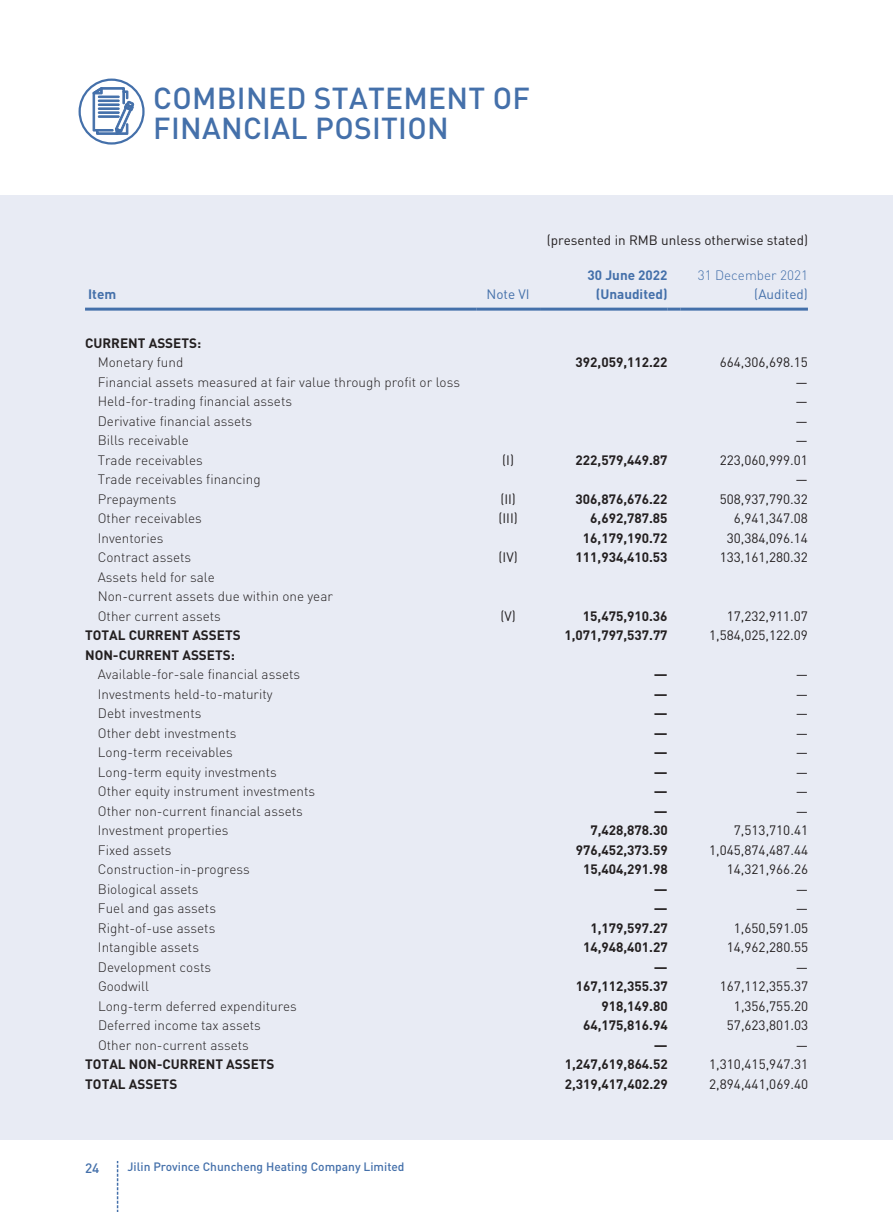
<style>
.page{position:relative;width:893px;height:1212px;background:#fff}
.page>*{position:absolute;margin:0;border:0;box-sizing:border-box;transform-origin:0 0}
.t1{font:500 30px/30px "DIN Pro";letter-spacing:.01em;color:#4470aa}
.t2{font:300 13.5px/19.5px "DIN Pro";color:#231f20}
.t3{font:700 13.5px "DIN Pro";color:#231f20}
.t4{font:13.5px "DIN Pro";color:#231f20}
.t5{font:700 13.5px "DIN Pro";color:#4470aa}
.t6{font:13.5px "DIN Pro";color:#4470aa}
.t7{font:300 13.5px "DIN Pro";color:#4470aa}
.t8{font:500 13.5px "DIN Pro";color:#4470aa}
.t9{font:500 12px "DIN Pro";color:#4470aa}
</style>
<div class="page">
<div style="left:0;top:196px;width:892px;height:944px;background:#e8ebf4"></div>
<svg style="left:117px;top:1161px;width:1px;height:51px"></svg>
<svg style="left:93px;top:87px;width:41px;height:52px"></svg>
<div style="left:79px;top:79px;width:66px;height:66px;border:2px solid #4470aa;border-radius:50%"></div>
<hr style="left:85px;top:308px;width:391px;height:3px;background:#4470aa">
<hr style="left:476px;top:308px;width:64px;height:3px;background:#4470aa">
<hr style="left:540px;top:308px;width:128px;height:3px;background:#4470aa">
<svg style="left:668px;top:308px;width:12px;height:3px"></svg>
<hr style="left:680px;top:308px;width:128px;height:3px;background:#4470aa">
<h1 class="t1" style="left:153px;top:82px;width:378px">COMBINED STATEMENT OF<br>FINANCIAL POSITION</h1>
<p class="t4" style="left:547px;top:231px;width:263px">(presented in RMB unless otherwise stated)</p>
<p class="t5" style="left:588px;top:266px;width:82px">30 June 2022</p>
<p class="t7" style="left:698px;top:266px;width:112px">31 December 2021</p>
<p class="t5" style="left:88px;top:285px;width:30px">Item</p>
<p class="t6" style="left:487px;top:285px;width:45px">Note VI</p>
<p class="t5" style="left:596px;top:285px;width:73px">(Unaudited)</p>
<p class="t6" style="left:754px;top:285px;width:55px">(Audited)</p>
<p class="t3" style="left:85px;top:334px;width:118px">CURRENT ASSETS:</p>
<p class="t2" style="left:98px;top:352px;width:87px">Monetary fund</p>
<p class="t3" style="left:576px;top:353px;width:94px">392,059,112.22</p>
<p class="t4" style="left:720px;top:353px;width:90px">664,306,698.15</p>
<p class="t2" style="left:98px;top:371px;width:364px">Financial assets measured at fair value through profit or loss</p>
<p class="t4" style="left:796px;top:373px;width:14px">—</p>
<p class="t2" style="left:98px;top:391px;width:196px">Held-for-trading financial assets</p>
<p class="t4" style="left:796px;top:392px;width:14px">—</p>
<p class="t2" style="left:98px;top:410px;width:156px">Derivative financial assets</p>
<p class="t4" style="left:796px;top:412px;width:14px">—</p>
<p class="t2" style="left:98px;top:430px;width:92px">Bills receivable</p>
<p class="t4" style="left:796px;top:431px;width:14px">—</p>
<p class="t2" style="left:98px;top:449px;width:107px">Trade receivables</p>
<p class="t4" style="left:502px;top:451px;width:13px">(I)</p>
<p class="t3" style="left:576px;top:451px;width:94px">222,579,449.87</p>
<p class="t4" style="left:720px;top:451px;width:90px">223,060,999.01</p>
<p class="t2" style="left:98px;top:469px;width:164px">Trade receivables financing</p>
<p class="t4" style="left:796px;top:470px;width:14px">—</p>
<p class="t2" style="left:98px;top:488px;width:80px">Prepayments</p>
<p class="t4" style="left:500px;top:490px;width:17px">(II)</p>
<p class="t3" style="left:576px;top:490px;width:94px">306,876,676.22</p>
<p class="t4" style="left:720px;top:490px;width:90px">508,937,790.32</p>
<p class="t2" style="left:98px;top:508px;width:106px">Other receivables</p>
<p class="t4" style="left:498px;top:509px;width:21px">(III)</p>
<p class="t3" style="left:590px;top:509px;width:79px">6,692,787.85</p>
<p class="t4" style="left:734px;top:509px;width:76px">6,941,347.08</p>
<p class="t2" style="left:98px;top:527px;width:67px">Inventories</p>
<p class="t3" style="left:583px;top:529px;width:86px">16,179,190.72</p>
<p class="t4" style="left:727px;top:529px;width:83px">30,384,096.14</p>
<p class="t2" style="left:98px;top:547px;width:95px">Contract assets</p>
<p class="t4" style="left:499px;top:548px;width:21px">(IV)</p>
<p class="t3" style="left:576px;top:548px;width:94px">111,934,410.53</p>
<p class="t4" style="left:720px;top:548px;width:90px">133,161,280.32</p>
<p class="t2" style="left:98px;top:566px;width:237px">Assets held for sale<br>Non-current assets due within one year<br>Other current assets</p>
<p class="t4" style="left:500px;top:607px;width:17px">(V)</p>
<p class="t3" style="left:583px;top:607px;width:86px">15,475,910.36</p>
<p class="t4" style="left:727px;top:607px;width:83px">17,232,911.07</p>
<p class="t3" style="left:85px;top:626px;width:157px">TOTAL CURRENT ASSETS</p>
<p class="t3" style="left:564px;top:626px;width:105px">1,071,797,537.77</p>
<p class="t4" style="left:709px;top:626px;width:100px">1,584,025,122.09</p>
<p class="t3" style="left:85px;top:645px;width:151px">NON-CURRENT ASSETS:</p>
<p class="t2" style="left:98px;top:664px;width:204px">Available-for-sale financial assets</p>
<p class="t3" style="left:654px;top:665px;width:15px">—</p>
<p class="t4" style="left:796px;top:665px;width:14px">—</p>
<p class="t2" style="left:98px;top:683px;width:176px">Investments held-to-maturity</p>
<p class="t3" style="left:654px;top:684px;width:15px">—</p>
<p class="t4" style="left:796px;top:684px;width:14px">—</p>
<p class="t2" style="left:98px;top:703px;width:105px">Debt investments</p>
<p class="t3" style="left:654px;top:704px;width:15px">—</p>
<p class="t4" style="left:796px;top:704px;width:14px">—</p>
<p class="t2" style="left:98px;top:722px;width:140px">Other debt investments</p>
<p class="t3" style="left:654px;top:723px;width:15px">—</p>
<p class="t4" style="left:796px;top:723px;width:14px">—</p>
<p class="t2" style="left:98px;top:742px;width:137px">Long-term receivables</p>
<p class="t3" style="left:654px;top:743px;width:15px">—</p>
<p class="t4" style="left:796px;top:743px;width:14px">—</p>
<p class="t2" style="left:98px;top:761px;width:180px">Long-term equity investments</p>
<p class="t3" style="left:654px;top:762px;width:15px">—</p>
<p class="t4" style="left:796px;top:762px;width:14px">—</p>
<p class="t2" style="left:98px;top:781px;width:219px">Other equity instrument investments</p>
<p class="t3" style="left:654px;top:782px;width:15px">—</p>
<p class="t4" style="left:796px;top:782px;width:14px">—</p>
<p class="t2" style="left:98px;top:800px;width:206px">Other non-current financial assets</p>
<p class="t3" style="left:654px;top:801px;width:15px">—</p>
<p class="t4" style="left:796px;top:801px;width:14px">—</p>
<p class="t2" style="left:98px;top:820px;width:132px">Investment properties</p>
<p class="t3" style="left:590px;top:821px;width:79px">7,428,878.30</p>
<p class="t4" style="left:734px;top:821px;width:76px">7,513,710.41</p>
<p class="t2" style="left:98px;top:839px;width:75px">Fixed assets</p>
<p class="t3" style="left:576px;top:840px;width:94px">976,452,373.59</p>
<p class="t4" style="left:709px;top:840px;width:100px">1,045,874,487.44</p>
<p class="t2" style="left:98px;top:859px;width:153px">Construction-in-progress</p>
<p class="t3" style="left:583px;top:860px;width:86px">15,404,291.98</p>
<p class="t4" style="left:727px;top:860px;width:83px">14,321,966.26</p>
<p class="t2" style="left:98px;top:878px;width:102px">Biological assets</p>
<p class="t3" style="left:654px;top:879px;width:15px">—</p>
<p class="t4" style="left:796px;top:879px;width:14px">—</p>
<p class="t2" style="left:98px;top:898px;width:120px">Fuel and gas assets</p>
<p class="t3" style="left:654px;top:899px;width:15px">—</p>
<p class="t4" style="left:796px;top:899px;width:14px">—</p>
<p class="t2" style="left:98px;top:917px;width:119px">Right-of-use assets</p>
<p class="t3" style="left:590px;top:918px;width:79px">1,179,597.27</p>
<p class="t4" style="left:734px;top:918px;width:76px">1,650,591.05</p>
<p class="t2" style="left:98px;top:937px;width:103px">Intangible assets</p>
<p class="t3" style="left:583px;top:938px;width:86px">14,948,401.27</p>
<p class="t4" style="left:727px;top:938px;width:83px">14,962,280.55</p>
<p class="t2" style="left:98px;top:956px;width:115px">Development costs</p>
<p class="t3" style="left:654px;top:957px;width:15px">—</p>
<p class="t4" style="left:796px;top:957px;width:14px">—</p>
<p class="t2" style="left:98px;top:976px;width:52px">Goodwill</p>
<p class="t3" style="left:576px;top:977px;width:94px">167,112,355.37</p>
<p class="t4" style="left:720px;top:977px;width:90px">167,112,355.37</p>
<p class="t2" style="left:98px;top:995px;width:200px">Long-term deferred expenditures</p>
<p class="t3" style="left:602px;top:996px;width:68px">918,149.80</p>
<p class="t4" style="left:734px;top:996px;width:76px">1,356,755.20</p>
<p class="t2" style="left:98px;top:1015px;width:164px">Deferred income tax assets</p>
<p class="t3" style="left:583px;top:1016px;width:86px">64,175,816.94</p>
<p class="t4" style="left:727px;top:1016px;width:83px">57,623,801.03</p>
<p class="t2" style="left:98px;top:1034px;width:152px">Other non-current assets</p>
<p class="t3" style="left:654px;top:1035px;width:15px">—</p>
<p class="t4" style="left:796px;top:1035px;width:14px">—</p>
<p class="t3" style="left:85px;top:1055px;width:191px">TOTAL NON-CURRENT ASSETS</p>
<p class="t3" style="left:565px;top:1055px;width:105px">1,247,619,864.52</p>
<p class="t4" style="left:709px;top:1055px;width:100px">1,310,415,947.31</p>
<p class="t3" style="left:85px;top:1074px;width:94px">TOTAL ASSETS</p>
<p class="t3" style="left:565px;top:1074px;width:105px">2,319,417,402.29</p>
<p class="t4" style="left:709px;top:1074px;width:100px">2,894,441,069.40</p>
<p class="t8" style="left:85px;top:1158px;width:16px">24</p>
<p class="t9" style="left:128px;top:1159px;width:278px">Jilin Province Chuncheng Heating Company Limited</p>
</div>
